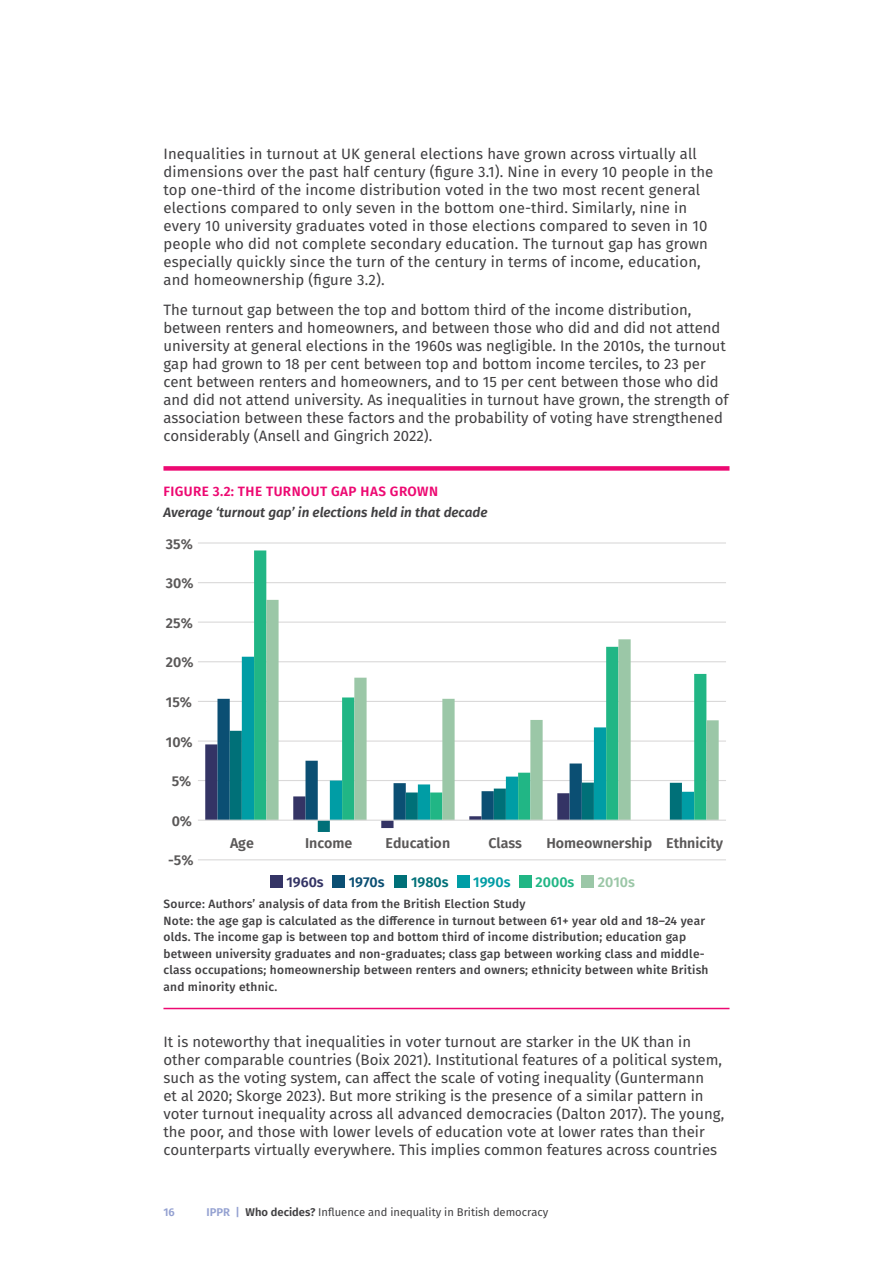
<style>
.page{position:relative;width:893px;height:1263px;background:#fff}
.page>*{position:absolute;margin:0;border:0;box-sizing:border-box;transform-origin:0 0}
.t1{font:15px/18px "Fira Sans";color:#414042}
.t2{font:600 14.25px "Fira Sans";color:#5a5858}
.t3{font:600 14.25px "Fira Sans";color:#343465}
.t4{font:600 14.25px "Fira Sans";color:#0b4f73}
.t5{font:600 14.25px "Fira Sans";color:#007078}
.t6{font:600 14.25px "Fira Sans";color:#009da5}
.t7{font:600 14.25px "Fira Sans";color:#21b685}
.t8{font:600 14.25px "Fira Sans";color:#9bc7a7}
.t9{font:italic 600 13.5px "Fira Sans";color:#414042}
.t10{font:600 13.5px "Fira Sans";letter-spacing:.03em;color:#ed0972}
.t11{font:500 12px/16.5px "Fira Sans";letter-spacing:.02em;color:#414042}
.t12{font:11.25px "Fira Sans";color:#414042}
.t13{font:600 11.25px "Fira Sans";color:#94a1d1}
.s1{font-weight:600;color:#94a1d1}
.s2{font-weight:600}
</style>
<div class="page">
<div style="left:163px;top:466px;width:566px;height:5px;background:#ed0972"></div>
<hr style="left:163px;top:1008px;width:566px;height:1px;background:#ed0972">
<hr style="left:198px;top:542px;width:528px;height:1px;background:#dad9d9">
<hr style="left:198px;top:582px;width:528px;height:1px;background:#dad9d9">
<hr style="left:198px;top:621px;width:528px;height:2px;background:#dad9d9">
<hr style="left:198px;top:661px;width:528px;height:1px;background:#dad9d9">
<hr style="left:198px;top:701px;width:528px;height:1px;background:#dad9d9">
<hr style="left:198px;top:740px;width:528px;height:2px;background:#dad9d9">
<hr style="left:198px;top:780px;width:528px;height:1px;background:#dad9d9">
<hr style="left:198px;top:859px;width:528px;height:1px;background:#dad9d9">
<svg style="left:205px;top:699px;width:37px;height:121px"></svg>
<svg style="left:230px;top:731px;width:164px;height:101px"></svg>
<div style="left:242px;top:657px;width:12px;height:163px;background:#009da5"></div>
<svg style="left:254px;top:550px;width:24px;height:270px;background:#44c198"></svg>
<svg style="left:266px;top:600px;width:453px;height:220px"></svg>
<hr style="left:198px;top:820px;width:528px;height:1px;background:#dad9d9">
<div style="left:270px;top:875px;width:13px;height:13px;background:#343465"></div>
<div style="left:332px;top:875px;width:13px;height:13px;background:#0b4f73"></div>
<div style="left:395px;top:875px;width:12px;height:13px;background:#007078"></div>
<div style="left:457px;top:875px;width:13px;height:13px;background:#009da5"></div>
<div style="left:519px;top:875px;width:13px;height:13px;background:#21b685"></div>
<div style="left:581px;top:875px;width:13px;height:13px;background:#9bc7a7"></div>
<p class="t1" style="left:163px;top:144px;width:551px">Inequalities in turnout at UK general elections have grown across virtually all dimensions over the past half century (figure 3.1). Nine in every 10 people in the top one-third of the income distribution voted in the two most recent general elections compared to only seven in the bottom one-third. Similarly, nine in every 10 university graduates voted in those elections compared to seven in 10 people who did not complete secondary education. The turnout gap has grown especially quickly since the turn of the century in terms of income, education, and homeownership (figure 3.2).</p>
<p class="t1" style="left:163px;top:301px;width:566px">The turnout gap between the top and bottom third of the income distribution, between renters and homeowners, and between those who did and did not attend university at general elections in the 1960s was negligible. In the 2010s, the turnout gap had grown to 18 per cent between top and bottom income terciles, to 23 per cent between renters and homeowners, and to 15 per cent between those who did and did not attend university. As inequalities in turnout have grown, the strength of association between these factors and the probability of voting have strengthened considerably (Ansell and Gingrich 2022).</p>
<p class="t10" style="left:164px;top:480px;width:276px">FIGURE 3.2: THE TURNOUT GAP HAS GROWN</p>
<p class="t9" style="left:163px;top:501px;width:326px">Average ‘turnout gap’ in elections held in that decade</p>
<p class="t2" style="left:166px;top:532px;width:28px">35%</p>
<p class="t2" style="left:166px;top:571px;width:29px">30%</p>
<p class="t2" style="left:166px;top:611px;width:28px">25%</p>
<p class="t2" style="left:166px;top:651px;width:29px">20%</p>
<p class="t2" style="left:166px;top:690px;width:28px">15%</p>
<p class="t2" style="left:166px;top:730px;width:28px">10%</p>
<p class="t2" style="left:172px;top:769px;width:21px">5%</p>
<p class="t2" style="left:172px;top:809px;width:22px">0%</p>
<p class="t2" style="left:230px;top:832px;width:26px">Age</p>
<p class="t2" style="left:305px;top:832px;width:49px">Income</p>
<p class="t2" style="left:386px;top:832px;width:66px">Education</p>
<p class="t2" style="left:488px;top:832px;width:35px">Class</p>
<p class="t2" style="left:546px;top:832px;width:178px">Homeownership Ethnicity</p>
<p class="t3" style="left:286px;top:870px;width:39px">1960s</p>
<p class="t4" style="left:349px;top:870px;width:37px">1970s</p>
<p class="t5" style="left:411px;top:870px;width:39px">1980s</p>
<p class="t6" style="left:473px;top:870px;width:39px">1990s</p>
<p class="t7" style="left:536px;top:870px;width:40px">2000s</p>
<p class="t8" style="left:598px;top:870px;width:39px">2010s</p>
<p class="t11" style="left:163px;top:895px;width:547px">Source: Authors’ analysis of data from the British Election Study<br>Note: the age gap is calculated as the difference in turnout between 61+ year old and 18–24 year olds. The income gap is between top and bottom third of income distribution; education gap between university graduates and non-graduates; class gap between working class and middle&shy;class occupations; homeownership between renters and owners; ethnicity between white British and minority ethnic.</p>
<p class="t2" style="left:168px;top:849px;width:27px">-5%</p>
<p class="t1" style="left:163px;top:1032px;width:563px">It is noteworthy that inequalities in voter turnout are starker in the UK than in other comparable countries (Boix 2021). Institutional features of a political system, such as the voting system, can affect the scale of voting inequality (Guntermann<br>et al 2020; Skorge 2023). But more striking is the presence of a similar pattern in voter turnout inequality across all advanced democracies (Dalton 2017). The young, the poor, and those with lower levels of education vote at lower rates than their counterparts virtually everywhere. This implies common features across countries</p>
<p class="t13" style="left:163px;top:1203px;width:13px">16</p>
<p class="t12" style="left:206px;top:1204px;width:343px"><span class="s1">IPPR |</span> <span class="s2">Who decides?</span> Influence and inequality in British democracy</p>
</div>
